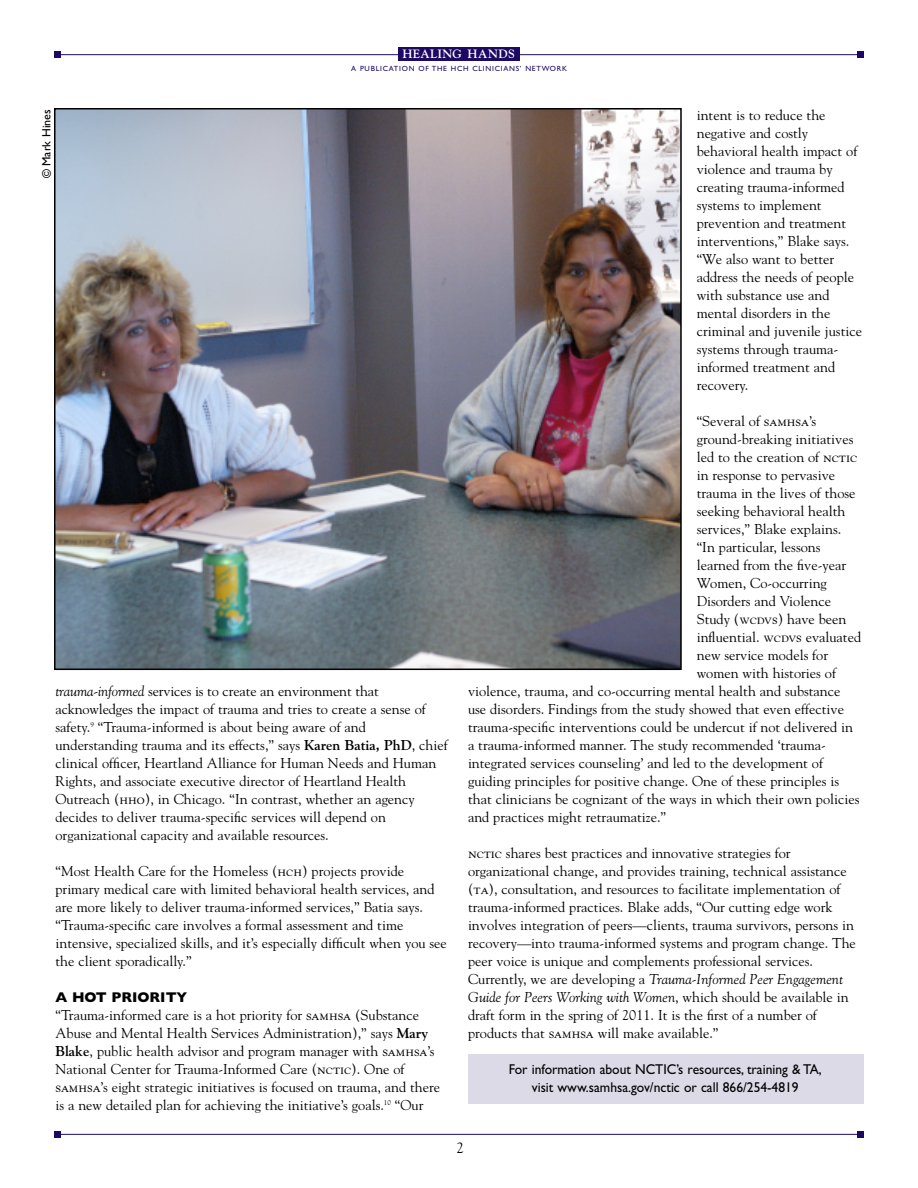
<style>
.page{position:relative;width:918px;height:1188px;background:#fff}
.page>*{position:absolute;margin:0;border:0;box-sizing:border-box;transform-origin:0 0}
.t1{font:15px "Goudy";color:#000}
.t2{font:14.25px/18px "Goudy";color:#000}
.t3{font:14.25px/18px "Gill Sans";color:#000;text-align:center;scale:.95 1}
.t4{font:700 14.25px "Gill Sans";color:#000}
.t5{font:700 12px "Goudy";letter-spacing:.03em;color:#fff}
.t6{font:12px "Gill Sans";color:#000}
.t7{font:7.5px "Gill Sans";letter-spacing:.1em;color:#1d0964}
.s1{font-style:italic}
.s2{font-weight:700}
.s3{font-family:"Goudy SC"}
</style>
<div class="page">
<div style="left:468px;top:1054px;width:396px;height:50px;background:#dddae8"></div>
<img style="left:57px;top:111px;width:622px;height:556px">
<div style="left:54px;top:108px;width:628px;height:562px;border:2px solid #000"></div>
<hr style="left:54px;top:54px;width:810px;height:1px;background:#1d0964">
<div style="left:857px;top:51px;width:7px;height:7px;background:#1d0964"></div>
<div style="left:54px;top:51px;width:7px;height:7px;background:#1d0964"></div>
<div style="left:398px;top:47px;width:122px;height:14px;background:#1d0964"></div>
<hr style="left:54px;top:1134px;width:810px;height:1px;background:#1d0964">
<div style="left:857px;top:1131px;width:7px;height:7px;background:#1d0964"></div>
<div style="left:54px;top:1131px;width:7px;height:7px;background:#1d0964"></div>
<p class="t5" style="left:403px;top:47px;width:114px">HEALING HANDS</p>
<p class="t7" style="left:351px;top:64px;width:217px">A PUBLICATION OF THE HCH CLINICIANS’ NETWORK</p>
<p class="t6" style="left:39px;top:178px;width:70px;rotate:-90deg">© Mark Hines</p>
<p class="t2" style="left:55px;top:682px;width:394px"><span class="s1">trauma-informed</span> services is to create an environment that acknowledges the impact of trauma and tries to create a sense of safety.<sup>9</sup> “Trauma-informed is about being aware of and understanding trauma and its effects,” says <span class="s2">Karen Batia, PhD</span>, chief clinical officer, Heartland Alliance for Human Needs and Human Rights, and associate executive director of Heartland Health Outreach (<span class="s3">hho</span>), in Chicago. “In contrast, whether an agency decides to deliver trauma-specific services will depend on organizational capacity and available resources.</p>
<p class="t2" style="left:55px;top:862px;width:393px">“Most Health Care for the Homeless (<span class="s3">hch</span>) projects provide primary medical care with limited behavioral health services, and are more likely to deliver trauma-informed services,” Batia says. “Trauma-specific care involves a formal assessment and time intensive, specialized skills, and it’s especially difficult when you see the client sporadically.”</p>
<p class="t4" style="left:56px;top:988px;width:133px">A HOT PRIORITY</p>
<p class="t2" style="left:55px;top:1006px;width:386px">“Trauma-informed care is a hot priority for <span class="s3">samhsa</span> (Substance Abuse and Mental Health Services Administration),” says <span class="s2">Mary Blake</span>, public health advisor and program manager with <span class="s3">samhsa</span>’s National Center for Trauma-Informed Care (<span class="s3">nctic</span>). One of <span class="s3">samhsa</span>’s eight strategic initiatives is focused on trauma, and there is a new detailed plan for achieving the initiative’s goals.<sup>10</sup> “Our</p>
<p class="t2" style="left:697px;top:106px;width:167px">intent is to reduce the negative and costly behavioral health impact of violence and trauma by creating trauma-informed systems to implement prevention and treatment interventions,” Blake says. “We also want to better address the needs of people with substance use and mental disorders in the criminal and juvenile justice systems through trauma&shy;informed treatment and recovery.</p>
<p class="t2" style="left:697px;top:412px;width:121px">“Several of <span class="s3">samhsa</span>’s</p>
<p class="t2" style="left:697px;top:430px;width:158px">ground-breaking initiatives</p>
<p class="t2" style="left:697px;top:448px;width:162px">led to the creation of <span class="s3">nctic</span></p>
<p class="t2" style="left:697px;top:466px;width:140px">in response to pervasive</p>
<p class="t2" style="left:697px;top:484px;width:160px">trauma in the lives of those</p>
<p class="t2" style="left:697px;top:502px;width:150px">seeking behavioral health</p>
<p class="t2" style="left:697px;top:520px;width:146px">services,” Blake explains.</p>
<p class="t2" style="left:697px;top:538px;width:125px">“In particular, lessons</p>
<p class="t2" style="left:697px;top:556px;width:151px">learned from the five-year</p>
<p class="t2" style="left:697px;top:574px;width:132px">Women, Co-occurring</p>
<p class="t2" style="left:697px;top:592px;width:136px">Disorders and Violence</p>
<p class="t2" style="left:697px;top:610px;width:151px">Study (<span class="s3">wcdvs</span>) have been</p>
<p class="t2" style="left:697px;top:628px;width:166px">influential. <span class="s3">wcdvs</span> evaluated</p>
<p class="t2" style="left:697px;top:646px;width:133px">new service models for</p>
<p class="t2" style="left:697px;top:664px;width:141px">women with histories of</p>
<p class="t2" style="left:468px;top:682px;width:374px">violence, trauma, and co-occurring mental health and substance</p>
<p class="t2" style="left:468px;top:700px;width:378px">use disorders. Findings from the study showed that even effective</p>
<p class="t2" style="left:468px;top:718px;width:387px">trauma-specific interventions could be undercut if not delivered in</p>
<p class="t2" style="left:468px;top:736px;width:359px">a trauma-informed manner. The study recommended ‘trauma-</p>
<p class="t2" style="left:468px;top:754px;width:357px">integrated services counseling’ and led to the development of</p>
<p class="t2" style="left:468px;top:772px;width:373px">guiding principles for positive change. One of these principles is</p>
<p class="t2" style="left:468px;top:790px;width:393px">that clinicians be cognizant of the ways in which their own policies</p>
<p class="t2" style="left:468px;top:808px;width:200px">and practices might retraumatize.”</p>
<p class="t2" style="left:468px;top:844px;width:389px"><span class="s3">nctic</span> shares best practices and innovative strategies for organizational change, and provides training, technical assistance (<span class="s3">ta</span>), consultation, and resources to facilitate implementation of trauma-informed practices. Blake adds, “Our cutting edge work involves integration of peers—clients, trauma survivors, persons in recovery—into trauma-informed systems and program change. The peer voice is unique and complements professional services.<br>Currently, we are developing a <span class="s1">Trauma-Informed Peer Engagement Guide for Peers Working with Women</span>, which should be available in draft form in the spring of 2011. It is the first of a number of products that <span class="s3">samhsa</span> will make available.”</p>
<p class="t3" style="left:509px;top:1060px;width:331px">For information about NCTIC’s resources, training &amp; TA, visit www.samhsa.gov/nctic or call 866/254-4819</p>
<p class="t1" style="left:457px;top:1139px;width:9px">2</p>
</div>
